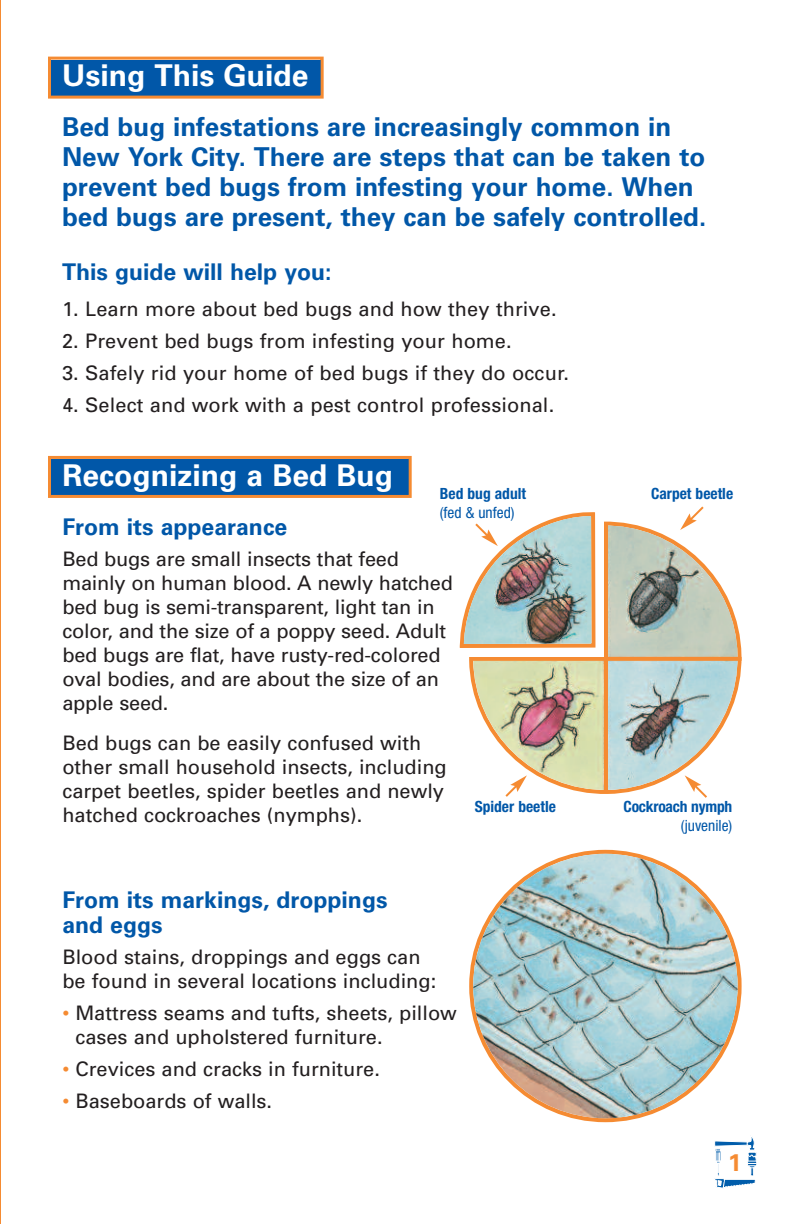
<style>
.page{position:relative;width:792px;height:1224px;background:#fff}
.page>*{position:absolute;margin:0;border:0;box-sizing:border-box;transform-origin:0 0}
.t1{font:700 30px "Univers";color:#fff}
.t2{font:700 26px/30px "Univers";color:#0157a8}
.t3{font:700 24px "Univers";color:#f58b32}
.t4{font:700 23px/25px "Univers";color:#0157a8}
.t5{font:20px/24px "Univers";color:#231f20}
.t6{font:700 condensed 15.6px "Helvetica Neue";color:#0157a8}
.t7{font:condensed 15.6px "Helvetica Neue";color:#0157a8}
.s1{color:#f58b32}
</style>
<div class="page">
<hr style="left:0;top:0;width:1px;height:1224px;background:#f58b32">
<svg style="left:714px;top:1137px;width:43px;height:52px"></svg>
<div style="left:51px;top:60px;width:270px;height:36px;background:#0157a8"></div>
<div style="left:48px;top:57px;width:276px;height:42px;border:3px solid #f58b32"></div>
<div style="left:51px;top:459px;width:358px;height:36px;background:#0157a8"></div>
<div style="left:48px;top:456px;width:364px;height:42px;border:3px solid #f58b32"></div>
<svg style="left:469px;top:521px;width:273px;height:273px"></svg>
<img style="left:473px;top:525px;width:265px;height:265px">
<svg style="left:469px;top:850px;width:273px;height:272px"></svg>
<img style="left:473px;top:854px;width:265px;height:264px">
<svg style="left:470px;top:657px;width:272px;height:4px"></svg>
<svg style="left:503px;top:775px;width:24px;height:22px"></svg>
<svg style="left:680px;top:506px;width:26px;height:24px"></svg>
<svg style="left:685px;top:775px;width:24px;height:23px"></svg>
<div style="left:461px;top:510px;width:143px;height:147px;background:#fff"></div>
<hr style="left:604px;top:522px;width:4px;height:269px;background:#f58b32">
<img style="left:459px;top:512px;width:136px;height:136px">
<h1 class="t1" style="left:62px;top:64px;width:248px">Using This Guide</h1>
<h2 class="t2" style="left:62px;top:114px;width:646px">Bed bug infestations are increasingly common in New York City. There are steps that can be taken to prevent bed bugs from infesting your home. When bed bugs are present, they can be safely controlled.</h2>
<p class="t4" style="left:62px;top:261px;width:271px">This guide will help you:</p>
<p class="t5" style="left:62px;top:298px;width:496px">1. Learn more about bed bugs and how they thrive.</p>
<p class="t5" style="left:62px;top:330px;width:451px">2. Prevent bed bugs from infesting your home.</p>
<p class="t5" style="left:62px;top:362px;width:509px">3. Safely rid your home of bed bugs if they do occur.</p>
<p class="t5" style="left:62px;top:394px;width:494px">4. Select and work with a pest control professional.</p>
<h1 class="t1" style="left:62px;top:464px;width:332px">Recognizing a Bed Bug</h1>
<p class="t4" style="left:62px;top:516px;width:226px">From its appearance</p>
<p class="t5" style="left:62px;top:549px;width:392px">Bed bugs are small insects that feed mainly on human blood. A newly hatched bed bug is semi-transparent, light tan in color, and the size of a poppy seed. Adult bed bugs are flat, have rusty-red-colored oval bodies, and are about the size of an apple seed.</p>
<p class="t5" style="left:62px;top:733px;width:386px">Bed bugs can be easily confused with other small household insects, including carpet beetles, spider beetles and newly hatched cockroaches (nymphs).</p>
<p class="t6" style="left:440px;top:488px;width:88px">Bed bug adult</p>
<p class="t7" style="left:440px;top:507px;width:76px">(fed &amp; unfed)</p>
<p class="t6" style="left:651px;top:488px;width:84px">Carpet beetle</p>
<p class="t6" style="left:475px;top:801px;width:83px">Spider beetle</p>
<p class="t6" style="left:624px;top:801px;width:110px">Cockroach nymph</p>
<p class="t7" style="left:681px;top:819px;width:53px">(juvenile)</p>
<p class="t4" style="left:62px;top:889px;width:327px">From its markings, droppings and eggs</p>
<p class="t5" style="left:62px;top:946px;width:375px">Blood stains, droppings and eggs can be found in several locations including:</p>
<p class="t5" style="left:75px;top:1002px;width:383px;text-indent:-13px"><span class="s1">•</span> Mattress seams and tufts, sheets, pillow cases and upholstered furniture.</p>
<p class="t5" style="left:62px;top:1058px;width:319px"><span class="s1">•</span> Crevices and cracks in furniture.</p>
<p class="t5" style="left:62px;top:1090px;width:211px"><span class="s1">•</span> Baseboards of walls.</p>
<p class="t3" style="left:728px;top:1153px;width:15px">1</p>
</div>
